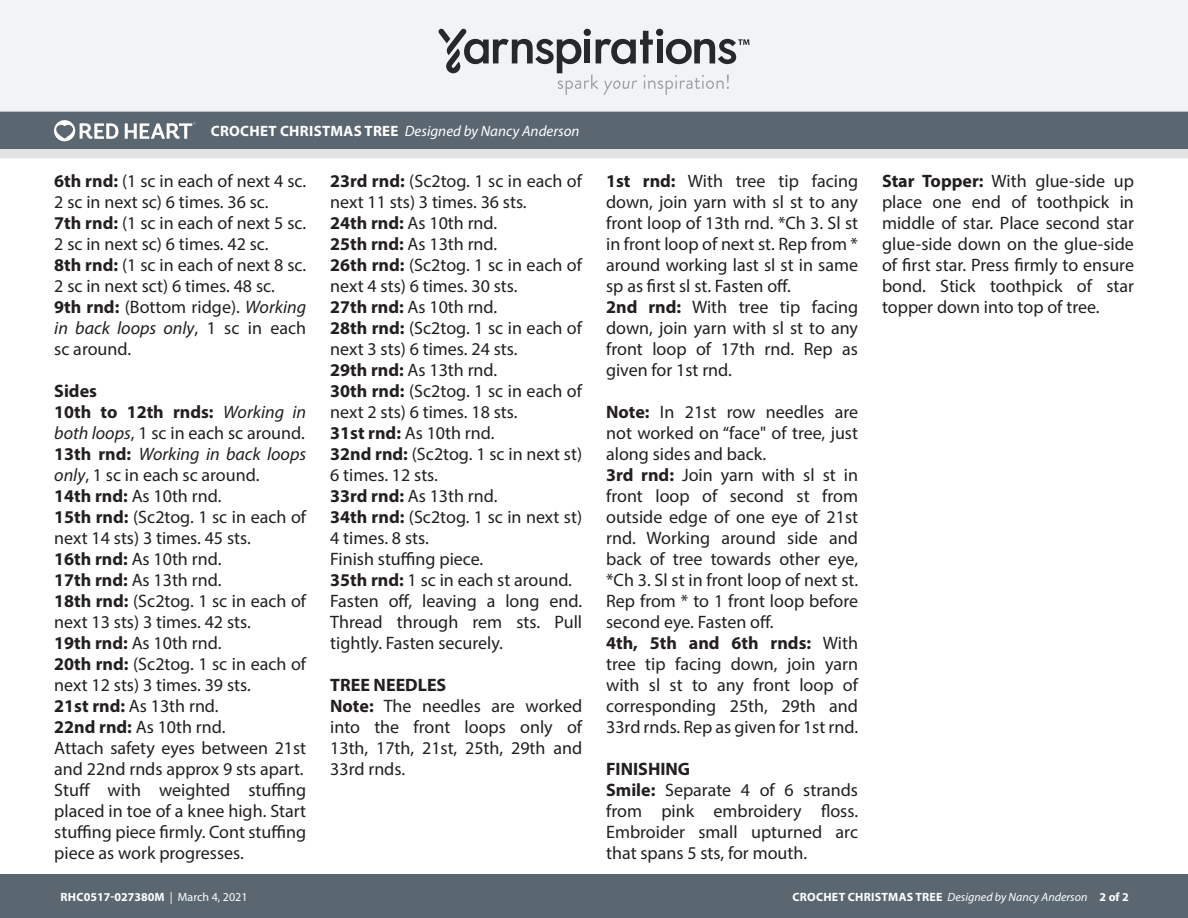
<style>
.page{position:relative;width:1188px;height:918px;background:#fff}
.page>*{position:absolute;margin:0;border:0;box-sizing:border-box;transform-origin:0 0}
.Body_-__With_auto_st{font:18px/21px "Myriad Pro";color:#231f20}
.Body_-__With_auto_st-2{font:italic 18px/21px "Myriad Pro";color:#231f20}
.Body_-__With_auto_st-3{font:700 18px "Myriad Pro";color:#231f20}
.t1{font:italic 15px "Myriad Pro";color:#fff}
.t2{font:700 12px "Myriad Pro";letter-spacing:.02em;color:#fff}
.t3{font:700 12px "Myriad Pro";color:#fff}
.s1{font-weight:700;font-style:normal}
.s2{font-weight:700}
.s3{font-style:italic}
.s4{font-style:normal}
.s5{font-weight:400}
.s6{font-weight:400;font-style:italic}
</style>
<div class="page">
<div style="left:0;top:875px;width:1188px;height:43px;background:#5a6670"></div>
<div style="left:0;top:149px;width:1188px;height:9px;background:#e4e3e3"></div>
<div style="left:0;top:111px;width:1188px;height:38px;background:#5a6670"></div>
<div style="left:0;top:0;width:1188px;height:112px;background:#f2f3f4"></div>
<svg style="left:438px;top:29px;width:311px;height:66px"></svg>
<svg style="left:54px;top:120px;width:64px;height:21px"></svg>
<svg style="left:125px;top:122px;width:70px;height:17px"></svg>
<p class="t1" style="left:211px;top:122px;width:370px"><span class="s1">CROCHET CHRISTMAS TREE</span> Designed by Nancy Anderson</p>
<p class="Body_-__With_auto_st" style="left:54px;top:170px;width:253px"><span class="s2">6th rnd:</span> (1 sc in each of next 4 sc.<br>2 sc in next sc) 6 times. 36 sc.</p>
<p class="Body_-__With_auto_st" style="left:54px;top:212px;width:253px"><span class="s2">7th rnd:</span> (1 sc in each of next 5 sc.<br>2 sc in next sc) 6 times. 42 sc.</p>
<p class="Body_-__With_auto_st" style="left:54px;top:254px;width:253px"><span class="s2">8th rnd:</span> (1 sc in each of next 8 sc.<br>2 sc in next sct) 6 times. 48 sc.</p>
<p class="Body_-__With_auto_st" style="left:54px;top:296px;width:253px;text-align:justify"><span class="s2">9th rnd:</span> (Bottom ridge). <span class="s3">Working in back loops only</span>, 1 sc in each sc around.</p>
<p class="Body_-__With_auto_st-3" style="left:54px;top:379px;width:44px">Sides</p>
<p class="Body_-__With_auto_st" style="left:54px;top:401px;width:253px"><span class="s2">10th to 12th rnds:</span> <span class="s3">Working in both loops</span>, 1 sc in each sc around.</p>
<p class="Body_-__With_auto_st-2" style="left:54px;top:443px;width:253px"><span class="s1">13th rnd:</span> Working in back loops only<span class="s4">, 1 sc in each sc around.</span></p>
<p class="Body_-__With_auto_st" style="left:54px;top:485px;width:169px"><span class="s2">14th rnd:</span> As 10th rnd.</p>
<p class="Body_-__With_auto_st" style="left:54px;top:506px;width:253px"><span class="s2">15th rnd:</span> (Sc2tog. 1 sc in each of next 14 sts) 3 times. 45 sts.</p>
<p class="Body_-__With_auto_st" style="left:54px;top:548px;width:169px"><span class="s2">16th rnd:</span> As 10th rnd.</p>
<p class="Body_-__With_auto_st" style="left:54px;top:569px;width:169px"><span class="s2">17th rnd:</span> As 13th rnd.</p>
<p class="Body_-__With_auto_st" style="left:54px;top:590px;width:253px"><span class="s2">18th rnd:</span> (Sc2tog. 1 sc in each of next 13 sts) 3 times. 42 sts.</p>
<p class="Body_-__With_auto_st" style="left:54px;top:632px;width:169px"><span class="s2">19th rnd:</span> As 10th rnd.</p>
<p class="Body_-__With_auto_st" style="left:54px;top:653px;width:253px"><span class="s2">20th rnd:</span> (Sc2tog. 1 sc in each of next 12 sts) 3 times. 39 sts.</p>
<p class="Body_-__With_auto_st" style="left:54px;top:695px;width:166px"><span class="s2">21st rnd:</span> As 13th rnd.</p>
<p class="Body_-__With_auto_st" style="left:54px;top:716px;width:173px"><span class="s2">22nd rnd:</span> As 10th rnd.</p>
<p class="Body_-__With_auto_st" style="left:54px;top:737px;width:253px">Attach safety eyes between 21st and 22nd rnds approx 9 sts apart.</p>
<p class="Body_-__With_auto_st" style="left:54px;top:779px;width:253px;text-align:justify">Stuff with weighted stuffing placed in toe of a knee high. Start stuffing piece firmly. Cont stuffing piece as work progresses.</p>
<p class="Body_-__With_auto_st" style="left:330px;top:170px;width:253px"><span class="s2">23rd rnd:</span> (Sc2tog. 1 sc in each of next 11 sts) 3 times. 36 sts.</p>
<p class="Body_-__With_auto_st" style="left:330px;top:212px;width:169px"><span class="s2">24th rnd:</span> As 10th rnd.</p>
<p class="Body_-__With_auto_st" style="left:330px;top:233px;width:169px"><span class="s2">25th rnd:</span> As 13th rnd.</p>
<p class="Body_-__With_auto_st" style="left:330px;top:254px;width:253px"><span class="s2">26th rnd:</span> (Sc2tog. 1 sc in each of next 4 sts) 6 times. 30 sts.</p>
<p class="Body_-__With_auto_st" style="left:330px;top:296px;width:169px"><span class="s2">27th rnd:</span> As 10th rnd.</p>
<p class="Body_-__With_auto_st" style="left:330px;top:317px;width:253px"><span class="s2">28th rnd:</span> (Sc2tog. 1 sc in each of next 3 sts) 6 times. 24 sts.</p>
<p class="Body_-__With_auto_st" style="left:330px;top:359px;width:169px"><span class="s2">29th rnd:</span> As 13th rnd.</p>
<p class="Body_-__With_auto_st" style="left:330px;top:380px;width:253px"><span class="s2">30th rnd:</span> (Sc2tog. 1 sc in each of next 2 sts) 6 times. 18 sts.</p>
<p class="Body_-__With_auto_st" style="left:330px;top:422px;width:166px"><span class="s2">31st rnd:</span> As 10th rnd.</p>
<p class="Body_-__With_auto_st" style="left:330px;top:443px;width:253px"><span class="s2">32nd rnd:</span> (Sc2tog. 1 sc in next st)<br>6 times. 12 sts.</p>
<p class="Body_-__With_auto_st" style="left:330px;top:485px;width:169px"><span class="s2">33rd rnd:</span> As 13th rnd.</p>
<p class="Body_-__With_auto_st" style="left:330px;top:506px;width:253px"><span class="s2">34th rnd:</span> (Sc2tog. 1 sc in next st)<br>4 times. 8 sts.</p>
<p class="Body_-__With_auto_st" style="left:330px;top:548px;width:155px">Finish stuffing piece.</p>
<p class="Body_-__With_auto_st" style="left:330px;top:569px;width:243px"><span class="s2">35th rnd:</span> 1 sc in each st around.</p>
<p class="Body_-__With_auto_st" style="left:330px;top:590px;width:253px;text-align:justify">Fasten off, leaving a long end.<br>Thread through rem sts. Pull tightly. Fasten securely.</p>
<p class="Body_-__With_auto_st-3" style="left:330px;top:673px;width:118px">TREE NEEDLES</p>
<p class="Body_-__With_auto_st" style="left:330px;top:695px;width:253px;text-align:justify"><span class="s2">Note:</span> The needles are worked into the front loops only of 13th, 17th, 21st, 25th, 29th and 33rd rnds.</p>
<p class="Body_-__With_auto_st" style="left:606px;top:170px;width:253px;text-align:justify"><span class="s2">1st rnd:</span> With tree tip facing down, join yarn with sl st to any front loop of 13th rnd. *Ch 3. Sl st in front loop of next st. Rep from * around working last sl st in same sp as first sl st. Fasten off.</p>
<p class="Body_-__With_auto_st" style="left:606px;top:296px;width:253px;text-align:justify"><span class="s2">2nd rnd:</span> With tree tip facing down, join yarn with sl st to any front loop of 17th rnd. Rep as given for 1st rnd.</p>
<p class="Body_-__With_auto_st" style="left:606px;top:401px;width:253px;text-align:justify"><span class="s2">Note:</span> In 21st row needles are not worked on “face" of tree, just along sides and back.</p>
<p class="Body_-__With_auto_st" style="left:606px;top:464px;width:253px;text-align:justify"><span class="s2">3rd rnd:</span> Join yarn with sl st in front loop of second st from outside edge of one eye of 21st rnd. Working around side and back of tree towards other eye, *Ch 3. Sl st in front loop of next st.<br>Rep from * to 1 front loop before second eye. Fasten off.</p>
<p class="Body_-__With_auto_st" style="left:606px;top:632px;width:253px;text-align:justify"><span class="s2">4th, 5th and 6th rnds:</span> With tree tip facing down, join yarn with sl st to any front loop of corresponding 25th, 29th and 33rd rnds. Rep as given for 1st rnd.</p>
<p class="Body_-__With_auto_st-3" style="left:606px;top:757px;width:86px">FINISHING</p>
<p class="Body_-__With_auto_st" style="left:606px;top:779px;width:253px;text-align:justify"><span class="s2">Smile:</span> Separate 4 of 6 strands from pink embroidery floss.<br>Embroider small upturned arc that spans 5 sts, for mouth.</p>
<p class="Body_-__With_auto_st" style="left:882px;top:170px;width:253px;text-align:justify"><span class="s2">Star Topper:</span> With glue-side up place one end of toothpick in middle of star. Place second star glue-side down on the glue-side of first star. Press firmly to ensure bond. Stick toothpick of star topper down into top of tree.</p>
<p class="t3" style="left:61px;top:889px;width:188px">RHC0517-027380M <span class="s5">| March 4, 2021</span></p>
<p class="t2" style="left:793px;top:889px;width:338px">CROCHET CHRISTMAS TREE <span class="s6">Designed by Nancy Anderson</span> 2 of 2</p>
</div>
